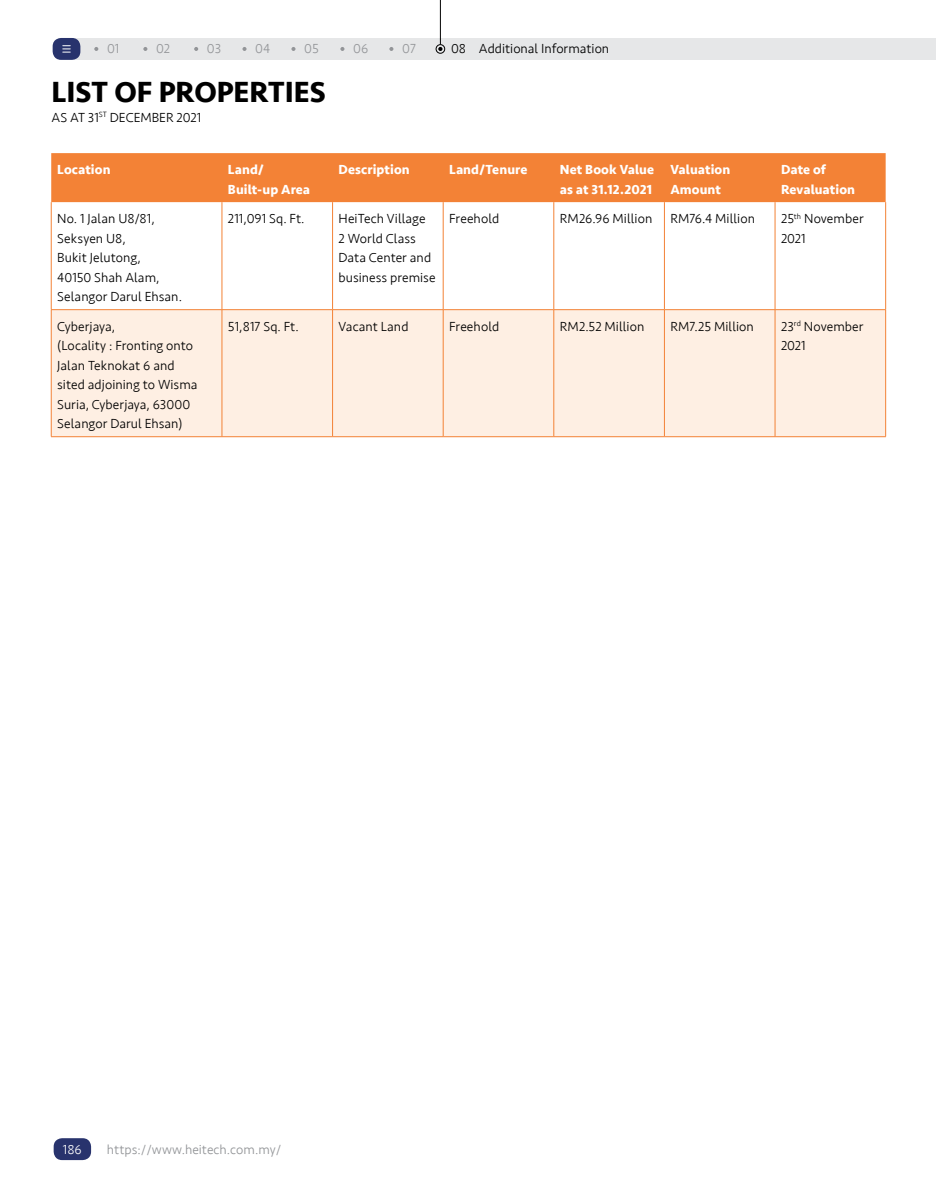
<style>
.page{position:relative;width:936px;height:1191px;background:#fff}
.page>*{position:absolute;margin:0;border:0;box-sizing:border-box;transform-origin:0 0}
.t1{font:700 30px "Seravek";color:#000}
.t2{font:300 13.5px/19.5px "Seravek";letter-spacing:.005em;color:#000}
.t3{font:700 13.5px/19.5px "Seravek";letter-spacing:.005em;color:#fff}
.t4{font:300 13.5px "Seravek";color:#939598}
.t5{font:300 13.5px "Seravek";color:#fff}
</style>
<div class="page">
<div style="left:60px;top:38px;width:875px;height:21px;background:#e6e7e8"></div>
<svg style="left:143px;top:47px;width:4px;height:4px"></svg>
<svg style="left:194px;top:47px;width:4px;height:4px"></svg>
<svg style="left:242px;top:47px;width:4px;height:4px"></svg>
<svg style="left:291px;top:47px;width:4px;height:4px"></svg>
<svg style="left:340px;top:47px;width:4px;height:4px"></svg>
<svg style="left:389px;top:47px;width:4px;height:4px"></svg>
<div style="left:53px;top:38px;width:27px;height:22px;background:#28336d;border-radius:9px"></div>
<svg style="left:63px;top:45px;width:7px;height:8px"></svg>
<svg style="left:94px;top:47px;width:4px;height:4px"></svg>
<svg style="left:438px;top:47px;width:4px;height:4px"></svg>
<div style="left:435px;top:44px;width:10px;height:10px;border:1px solid #000;border-radius:50%"></div>
<hr style="left:440px;top:0;width:1px;height:44px;background:#000">
<div style="left:54px;top:1138px;width:37px;height:22px;background:#28336d;border-radius:9px"></div>
<div style="left:51px;top:153px;width:834px;height:49px;background:#f38236"></div>
<div style="left:52px;top:310px;width:833px;height:126px;background:#feefe3"></div>
<hr style="left:51px;top:202px;width:1px;height:107px;background:#f38236">
<hr style="left:222px;top:202px;width:1px;height:107px;background:#f38236">
<hr style="left:332px;top:202px;width:1px;height:107px;background:#f38236">
<hr style="left:443px;top:202px;width:1px;height:107px;background:#f38236">
<hr style="left:553px;top:202px;width:1px;height:107px;background:#f38236">
<hr style="left:664px;top:202px;width:1px;height:107px;background:#f38236">
<hr style="left:774px;top:202px;width:1px;height:107px;background:#f38236">
<hr style="left:885px;top:202px;width:1px;height:107px;background:#f38236">
<hr style="left:51px;top:309px;width:171px;height:1px;background:#f38236">
<hr style="left:51px;top:310px;width:1px;height:126px;background:#f38236">
<hr style="left:222px;top:309px;width:110px;height:1px;background:#f38236">
<hr style="left:222px;top:310px;width:1px;height:126px;background:#f38236">
<hr style="left:332px;top:309px;width:111px;height:1px;background:#f38236">
<hr style="left:332px;top:310px;width:1px;height:126px;background:#f38236">
<hr style="left:443px;top:309px;width:110px;height:1px;background:#f38236">
<hr style="left:443px;top:310px;width:1px;height:126px;background:#f38236">
<hr style="left:553px;top:309px;width:111px;height:1px;background:#f38236">
<hr style="left:553px;top:310px;width:1px;height:126px;background:#f38236">
<hr style="left:664px;top:309px;width:111px;height:1px;background:#f38236">
<hr style="left:664px;top:310px;width:1px;height:126px;background:#f38236">
<hr style="left:775px;top:309px;width:110px;height:1px;background:#f38236">
<hr style="left:774px;top:310px;width:1px;height:126px;background:#f38236">
<hr style="left:885px;top:310px;width:1px;height:126px;background:#f38236">
<hr style="left:51px;top:436px;width:171px;height:1px;background:#f38236">
<hr style="left:222px;top:436px;width:110px;height:1px;background:#f38236">
<hr style="left:332px;top:436px;width:111px;height:1px;background:#f38236">
<hr style="left:443px;top:436px;width:110px;height:1px;background:#f38236">
<hr style="left:553px;top:436px;width:111px;height:1px;background:#f38236">
<hr style="left:664px;top:436px;width:111px;height:1px;background:#f38236">
<hr style="left:775px;top:436px;width:110px;height:1px;background:#f38236">
<p class="t4" style="left:107px;top:41px;width:14px">01</p>
<p class="t4" style="left:156px;top:41px;width:16px">02</p>
<p class="t4" style="left:207px;top:41px;width:16px">03</p>
<p class="t4" style="left:255px;top:41px;width:16px">04</p>
<p class="t4" style="left:304px;top:41px;width:16px">05</p>
<p class="t4" style="left:353px;top:41px;width:17px">06</p>
<p class="t4" style="left:402px;top:41px;width:15px">07</p>
<p class="t2" style="left:451px;top:39px;width:160px">08 Additional Information</p>
<h1 class="t1" style="left:52px;top:68px;width:276px">LIST OF PROPERTIES</h1>
<p class="t2" style="left:52px;top:108px;width:151px">AS AT 31<sup>ST</sup> DECEMBER 2021</p>
<p class="t3" style="left:57px;top:160px;width:55px">Location</p>
<p class="t3" style="left:228px;top:160px;width:84px">Land/<br>Built-up Area</p>
<p class="t3" style="left:338px;top:160px;width:73px">Description</p>
<p class="t3" style="left:449px;top:160px;width:80px">Land/Tenure</p>
<p class="t3" style="left:559px;top:160px;width:96px">Net Book Value as at 31.12.2021</p>
<p class="t3" style="left:670px;top:160px;width:61px">Valuation<br>Amount</p>
<p class="t3" style="left:781px;top:160px;width:76px">Date of<br>Revaluation</p>
<p class="t2" style="left:57px;top:209px;width:126px">No. 1 Jalan U8/81,<br>Seksyen U8,<br>Bukit Jelutong,<br>40150 Shah Alam,<br>Selangor Darul Ehsan.</p>
<p class="t2" style="left:228px;top:209px;width:78px">211,091 Sq. Ft.</p>
<p class="t2" style="left:338px;top:209px;width:98px">HeiTech Village<br>2 World Class<br>Data Center and business premise</p>
<p class="t2" style="left:449px;top:209px;width:52px">Freehold</p>
<p class="t2" style="left:559px;top:209px;width:94px">RM26.96 Million</p>
<p class="t2" style="left:670px;top:209px;width:86px">RM76.4 Million</p>
<p class="t2" style="left:781px;top:209px;width:84px">25<sup>th</sup> November<br>2021</p>
<p class="t2" style="left:57px;top:317px;width:142px">Cyberjaya,<br>(Locality : Fronting onto<br>Jalan Teknokat 6 and sited adjoining to Wisma<br>Suria, Cyberjaya, 63000<br>Selangor Darul Ehsan)</p>
<p class="t2" style="left:228px;top:317px;width:72px">51,817 Sq. Ft.</p>
<p class="t2" style="left:338px;top:317px;width:71px">Vacant Land</p>
<p class="t2" style="left:449px;top:317px;width:52px">Freehold</p>
<p class="t2" style="left:559px;top:317px;width:86px">RM2.52 Million</p>
<p class="t2" style="left:670px;top:317px;width:85px">RM7.25 Million</p>
<p class="t2" style="left:781px;top:317px;width:84px">23<sup>rd</sup> November<br>2021</p>
<p class="t5" style="left:63px;top:1141px;width:20px">186</p>
<p class="t4" style="left:107px;top:1141px;width:176px">https://www.heitech.com.my/</p>
</div>
